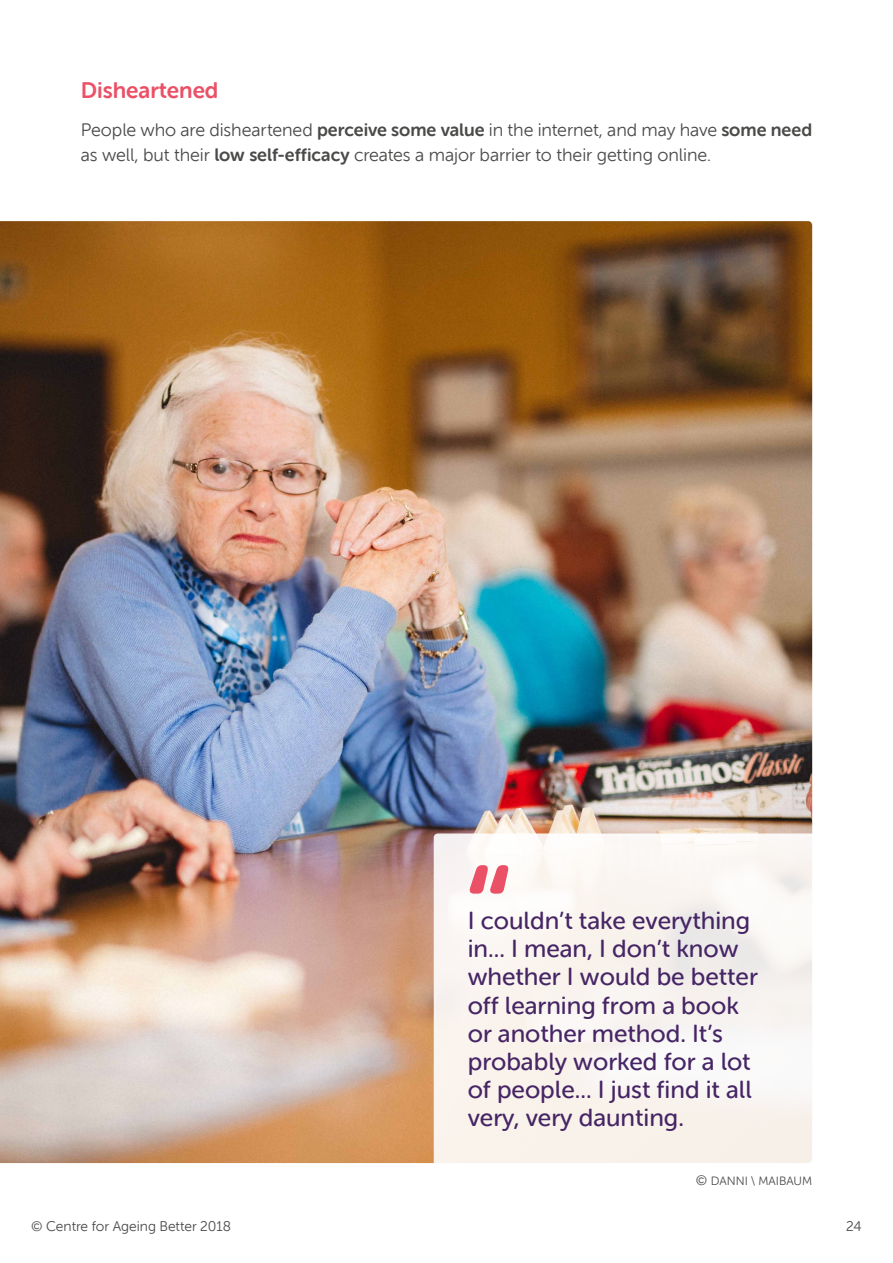
<style>
.page{position:relative;width:893px;height:1263px;background:#fff}
.page>*{position:absolute;margin:0;border:0;box-sizing:border-box;transform-origin:0 0}
.t1{font:24.6px/28.2px "Museo Sans W01 Rounded 500";color:#462565}
.t2{font:22.5px "Museo Sans W01 Rounded 700";color:#ea5167}
.t3{font:18px/25.5px "Museo Sans W01 Rounded 300";letter-spacing:-.005em;color:#4a4a49}
.t4{font:13.95px "Museo Sans W01 Rounded 300";color:#4a4a49}
.t5{font:12px "Museo Sans W01 Rounded 300";color:#4a4a49}
.s1{font-family:"Museo Sans W01 Rounded 700"}
.s2{font-size:13.95px}
</style>
<div class="page">
<img style="left:0;top:221px;width:812px;height:942px">
<svg style="left:434px;top:833px;width:378px;height:330px;fill:#f9f3ef"></svg>
<svg style="left:469px;top:865px;width:39px;height:29px"></svg>
<p class="t2" style="left:81px;top:77px;width:139px">Disheartened</p>
<p class="t3" style="left:81px;top:117px;width:733px">People who are disheartened <span class="s1">perceive some value</span> in the internet, and may have <span class="s1">some need </span>as well, but their <span class="s1">low self-efficacy</span> creates a major barrier to their getting online.</p>
<p class="t1" style="left:468px;top:907px;width:292px">I couldn’t take everything in... I mean, I don’t know whether I would be better off learning from a book or another method. It’s probably worked for a lot of people... I just find it all very, very daunting.</p>
<p class="t5" style="left:696px;top:1174px;width:118px"><span class="s2">©</span> DANNI \ MAIBAUM</p>
<p class="t4" style="left:31px;top:1218px;width:201px">© Centre for Ageing Better 2018</p>
<p class="t4" style="left:846px;top:1218px;width:17px">24</p>
</div>
